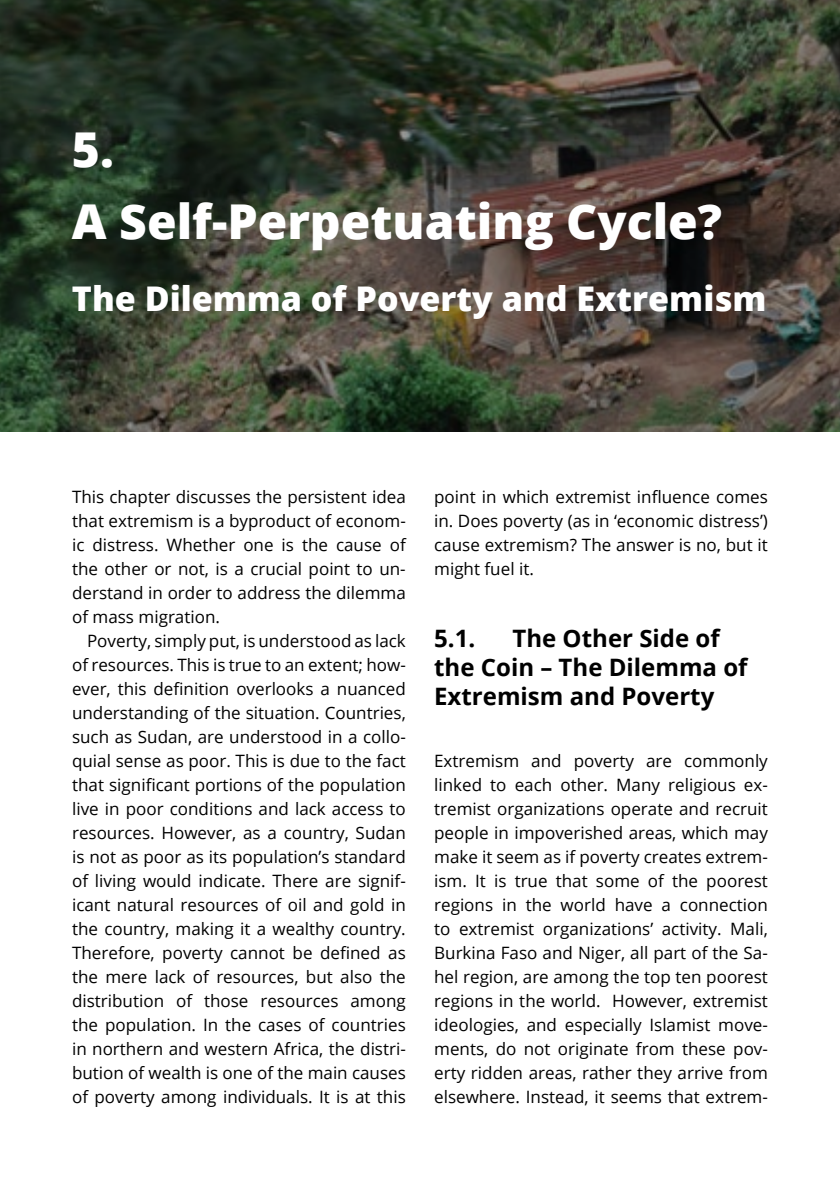
<style>
.page{position:relative;width:840px;height:1191px;background:#fff}
.page>*{position:absolute;margin:0;border:0;box-sizing:border-box;transform-origin:0 0}
.t1{font:800 48px/72px "Open Sans";color:#fff}
.t2{font:800 34px "Open Sans";color:#fff}
.t3{font:700 24px/28.8px "Open Sans";color:#000}
.t4{font:17px/24px "Open Sans";color:#000;text-align:justify}
</style>
<div class="page">
<svg style="left:0;top:0;width:839px;height:431px;background:#3b3e31"></svg>
<h1 class="t1" style="left:72px;top:111px;width:651px">5.<br>A Self-Perpetuating Cycle?</h1>
<h2 class="t2" style="left:72px;top:273px;width:695px">The Dilemma of Poverty and Extremism</h2>
<p class="t4" style="left:72px;top:484px;width:335px">This chapter discusses the persistent idea that extremism is a byproduct of econom&shy;ic distress. Whether one is the cause of the other or not, is a crucial point to un&shy;derstand in order to address the dilemma of mass migration.</p>
<p class="t4" style="left:72px;top:628px;width:335px;text-indent:15px">Poverty, simply put, is understood as lack of resources. This is true to an extent; how&shy;ever, this definition overlooks a nuanced understanding of the situation. Countries, such as Sudan, are understood in a collo&shy;quial sense as poor. This is due to the fact that significant portions of the population live in poor conditions and lack access to resources. However, as a country, Sudan is not as poor as its population’s standard of living would indicate. There are signif&shy;icant natural resources of oil and gold in the country, making it a wealthy country.<br>Therefore, poverty cannot be defined as the mere lack of resources, but also the distribution of those resources among the population. In the cases of countries in northern and western Africa, the distri&shy;bution of wealth is one of the main causes of poverty among individuals. It is at this</p>
<p class="t4" style="left:434px;top:484px;width:335px">point in which extremist influence comes in. Does poverty (as in ‘economic distress’) cause extremism? The answer is no, but it might fuel it.</p>
<h3 class="t3" style="left:434px;top:623px;width:315px;text-indent:78px">The Other Side of the Coin – The Dilemma of<br>Extremism and Poverty</h3>
<h3 class="t3" style="left:434px;top:623px;width:43px">5.1.</h3>
<p class="t4" style="left:434px;top:748px;width:335px">Extremism and poverty are commonly linked to each other. Many religious ex&shy;tremist organizations operate and recruit people in impoverished areas, which may make it seem as if poverty creates extrem&shy;ism. It is true that some of the poorest regions in the world have a connection to extremist organizations’ activity. Mali, Burkina Faso and Niger, all part of the Sa&shy;hel region, are among the top ten poorest regions in the world. However, extremist ideologies, and especially Islamist move&shy;ments, do not originate from these pov&shy;erty ridden areas, rather they arrive from elsewhere. Instead, it seems that extrem-</p>
</div>
